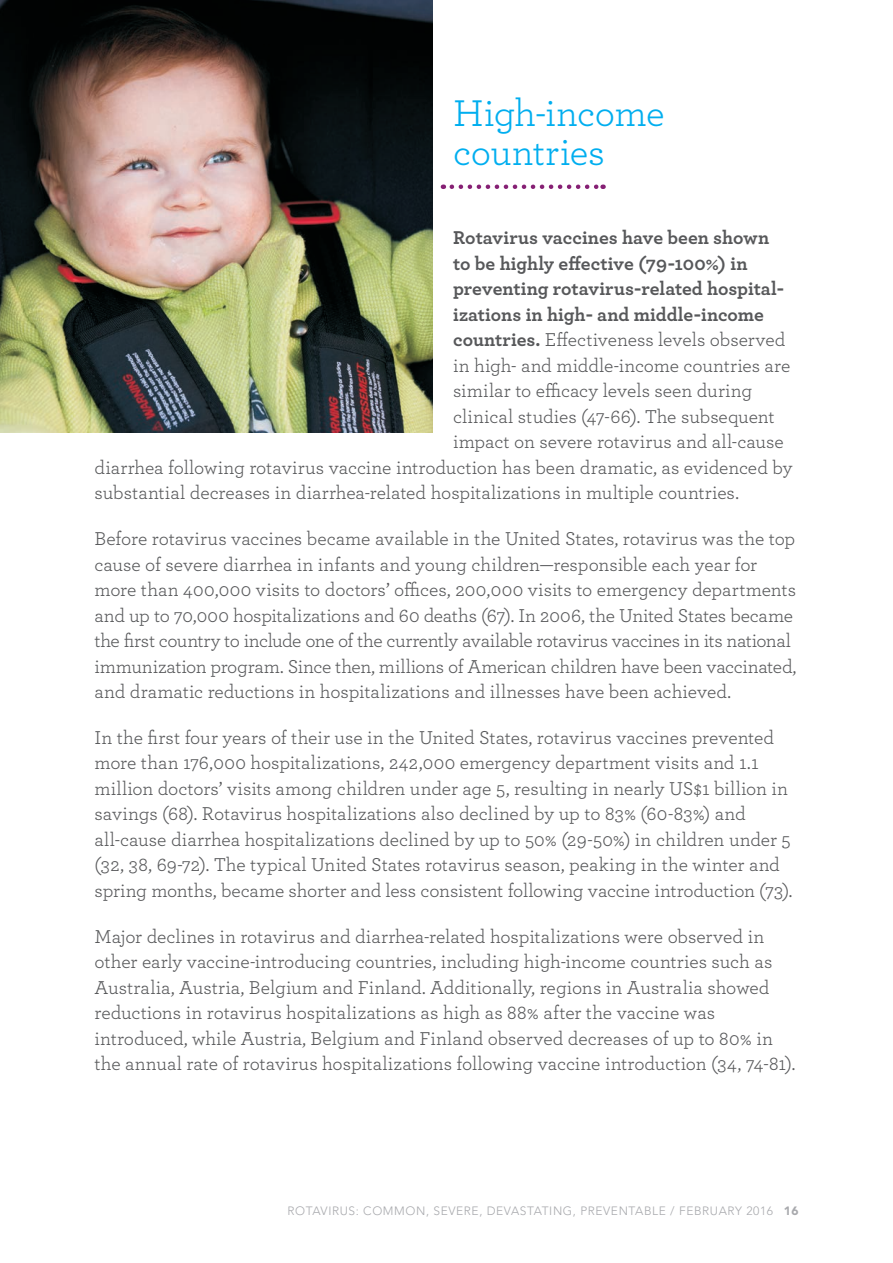
<style>
.page{position:relative;width:893px;height:1263px;background:#fff}
.page>*{position:absolute;margin:0;border:0;box-sizing:border-box;transform-origin:0 0}
.t1{font:39px/39px "Archer";letter-spacing:-.015em;color:#00aeef}
.Body{font:19.5px/25.5px "Archer";letter-spacing:-.005em;color:#57585a}
.Body-2{font:700 19.5px "Archer";color:#57585a}
.t2{font:300 12px "Avenir LT Std";letter-spacing:.05em;color:#a8a9ad}
.s1{font-weight:700}
.s2{font-weight:900}
</style>
<div class="page">
<img style="left:0;top:0;width:433px;height:432px">
<svg style="left:452px;top:185px;width:152px;height:4px"></svg>
<p class="t1" style="left:453px;top:91px;width:213px">High-income countries</p>
<p class="Body-2" style="left:453px;top:222px;width:318px">Rotavirus vaccines have been shown</p>
<p class="Body-2" style="left:453px;top:248px;width:296px">to be highly effective (79-100%) in</p>
<p class="Body-2" style="left:453px;top:273px;width:332px">preventing rotavirus-related hospital-</p>
<p class="Body-2" style="left:453px;top:299px;width:312px">izations in high- and middle-income</p>
<p class="Body" style="left:453px;top:326px;width:334px"><span class="s1">countries.</span> Effectiveness levels observed</p>
<p class="Body" style="left:453px;top:352px;width:339px">in high- and middle-income countries are</p>
<p class="Body" style="left:453px;top:377px;width:301px">similar to efficacy levels seen during</p>
<p class="Body" style="left:453px;top:403px;width:323px">clinical studies (47-66). The subsequent</p>
<p class="Body" style="left:453px;top:428px;width:332px">impact on severe rotavirus and all-cause</p>
<p class="Body" style="left:94px;top:454px;width:700px">diarrhea following rotavirus vaccine introduction has been dramatic, as evidenced by</p>
<p class="Body" style="left:94px;top:479px;width:646px">substantial decreases in diarrhea-related hospitalizations in multiple countries.</p>
<p class="Body" style="left:94px;top:525px;width:703px">Before rotavirus vaccines became available in the United States, rotavirus was the top cause of severe diarrhea in infants and young children—responsible each year for more than 400,000 visits to doctors’ offices, 200,000 visits to emergency departments and up to 70,000 hospitalizations and 60 deaths (67). In 2006, the United States became the first country to include one of the currently available rotavirus vaccines in its national immunization program. Since then, millions of American children have been vaccinated, and dramatic reductions in hospitalizations and illnesses have been achieved.</p>
<p class="Body" style="left:94px;top:724px;width:699px">In the first four years of their use in the United States, rotavirus vaccines prevented more than 176,000 hospitalizations, 242,000 emergency department visits and 1.1 million doctors’ visits among children under age 5, resulting in nearly US$1 billion in savings (68). Rotavirus hospitalizations also declined by up to 83% (60-83%) and all-cause diarrhea hospitalizations declined by up to 50% (29-50%) in children under 5 (32, 38, 69-72). The typical United States rotavirus season, peaking in the winter and spring months, became shorter and less consistent following vaccine introduction (73).</p>
<p class="Body" style="left:94px;top:922px;width:702px">Major declines in rotavirus and diarrhea-related hospitalizations were observed in other early vaccine-introducing countries, including high-income countries such as Australia, Austria, Belgium and Finland. Additionally, regions in Australia showed reductions in rotavirus hospitalizations as high as 88% after the vaccine was introduced, while Austria, Belgium and Finland observed decreases of up to 80% in the annual rate of rotavirus hospitalizations following vaccine introduction (34, 74-81).</p>
<p class="t2" style="left:287px;top:1204px;width:513px">ROTAVIRUS: COMMON, SEVERE, DEVASTATING, PREVENTABLE / FEBRUARY 2016 <span class="s2">16</span></p>
</div>
